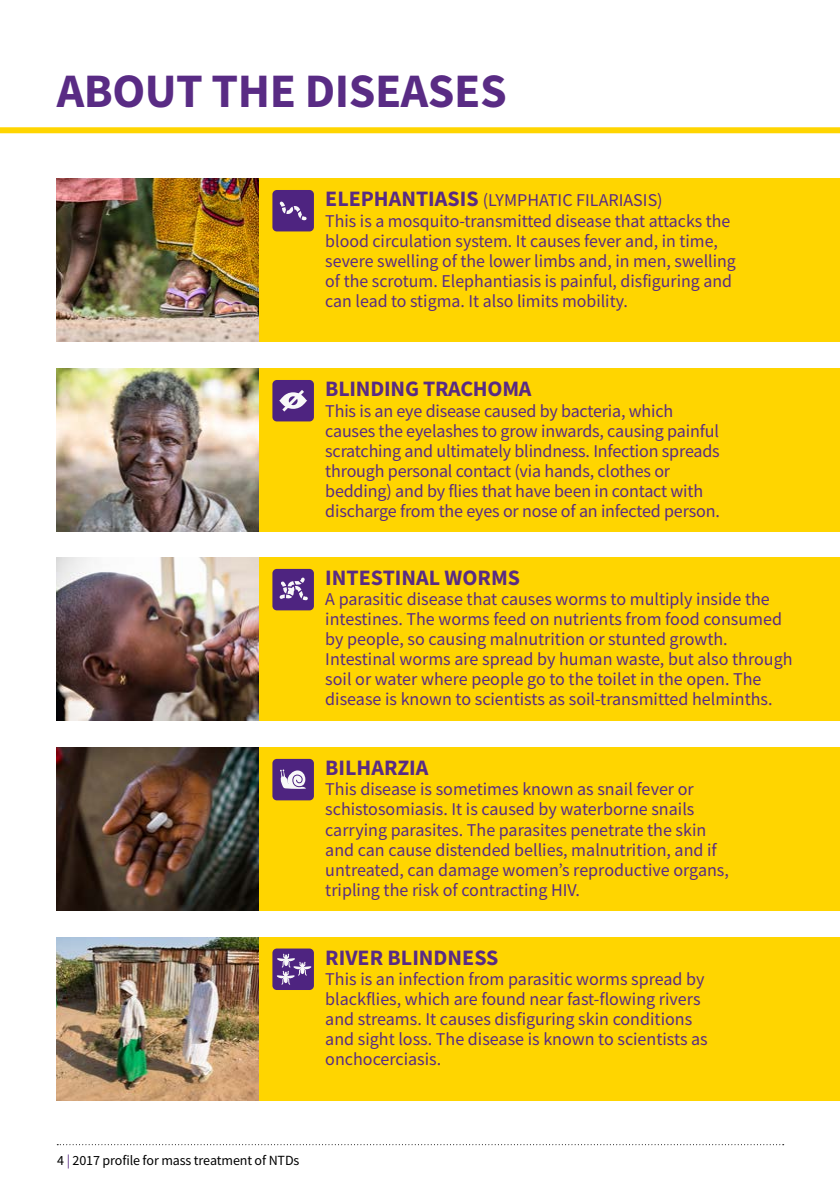
<style>
.page{position:relative;width:840px;height:1191px;background:#fff}
.page>*{position:absolute;margin:0;border:0;box-sizing:border-box;transform-origin:0 0}
.t1{font:700 48px "Source Sans Pro";letter-spacing:-.01em;color:#592b84}
.t2{font:700 22px "Source Sans Pro";color:#592b84}
.t3{font:18px/20px "Source Sans Pro";color:#592b84}
.t4{font:14px "Source Sans Pro";letter-spacing:-.01em;color:#000}
.s1{font-weight:700;font-size:22px}
.s2{color:#592b84}
</style>
<div class="page">
<svg style="left:57px;top:1144px;width:726px;height:1px"></svg>
<div style="left:57px;top:179px;width:782px;height:163px;background:#ffd500"></div>
<div style="left:57px;top:369px;width:782px;height:162px;background:#ffd500"></div>
<div style="left:57px;top:557px;width:782px;height:163px;background:#ffd500"></div>
<div style="left:57px;top:747px;width:782px;height:163px;background:#ffd500"></div>
<div style="left:57px;top:937px;width:782px;height:163px;background:#ffd500"></div>
<div style="left:0;top:127px;width:839px;height:6px;background:#ffd500"></div>
<img style="left:57px;top:179px;width:201px;height:163px">
<img style="left:57px;top:369px;width:201px;height:162px">
<img style="left:57px;top:557px;width:201px;height:163px">
<img style="left:57px;top:747px;width:201px;height:163px">
<img style="left:57px;top:937px;width:201px;height:163px">
<div style="left:272px;top:190px;width:42px;height:41px;background:#4e2480;border-radius:4px"></div>
<svg style="left:279px;top:201px;width:28px;height:20px"></svg>
<div style="left:272px;top:569px;width:42px;height:41px;background:#4e2480;border-radius:4px"></div>
<svg style="left:279px;top:577px;width:29px;height:23px"></svg>
<div style="left:272px;top:759px;width:42px;height:41px;background:#4e2480;border-radius:4px"></div>
<svg style="left:280px;top:769px;width:25px;height:20px"></svg>
<div style="left:272px;top:380px;width:42px;height:41px;background:#4e2480;border-radius:4px"></div>
<svg style="left:280px;top:390px;width:26px;height:22px"></svg>
<div style="left:272px;top:948px;width:42px;height:42px;background:#4e2480;border-radius:4px"></div>
<svg style="left:276px;top:953px;width:35px;height:32px"></svg>
<h1 class="t1" style="left:57px;top:58px;width:451px">ABOUT THE DISEASES</h1>
<p class="t3" style="left:325px;top:190px;width:412px"><span class="s1">ELEPHANTIASIS</span> (LYMPHATIC FILARIASIS)<br>This is a mosquito-transmitted disease that attacks the blood circulation system. It causes fever and, in time, severe swelling of the lower limbs and, in men, swelling of the scrotum. Elephantiasis is painful, disfiguring and can lead to stigma. It also limits mobility.</p>
<p class="t2" style="left:325px;top:374px;width:208px">BLINDING TRACHOMA</p>
<p class="t3" style="left:325px;top:400px;width:396px">This is an eye disease caused by bacteria, which causes the eyelashes to grow inwards, causing painful scratching and ultimately blindness. Infection spreads through personal contact (via hands, clothes or bedding) and by flies that have been in contact with discharge from the eyes or nose of an infected person.</p>
<p class="t2" style="left:325px;top:563px;width:196px">INTESTINAL WORMS</p>
<p class="t3" style="left:325px;top:589px;width:468px">A parasitic disease that causes worms to multiply inside the intestines. The worms feed on nutrients from food consumed by people, so causing malnutrition or stunted growth.<br>Intestinal worms are spread by human waste, but also through soil or water where people go to the toilet in the open. The disease is known to scientists as soil-transmitted helminths.</p>
<p class="t2" style="left:325px;top:753px;width:105px">BILHARZIA</p>
<p class="t3" style="left:325px;top:779px;width:405px">This disease is sometimes known as snail fever or schistosomiasis. It is caused by waterborne snails carrying parasites. The parasites penetrate the skin and can cause distended bellies, malnutrition, and if untreated, can damage women’s reproductive organs, tripling the risk of contracting HIV.</p>
<p class="t2" style="left:325px;top:942px;width:174px">RIVER BLINDNESS</p>
<p class="t3" style="left:325px;top:969px;width:384px">This is an infection from parasitic worms spread by blackflies, which are found near fast-flowing rivers and streams. It causes disfiguring skin conditions and sight loss. The disease is known to scientists as onchocerciasis.</p>
<p class="t4" style="left:57px;top:1151px;width:243px">4 <span class="s2">|</span> 2017 profile for mass treatment of NTDs</p>
</div>
